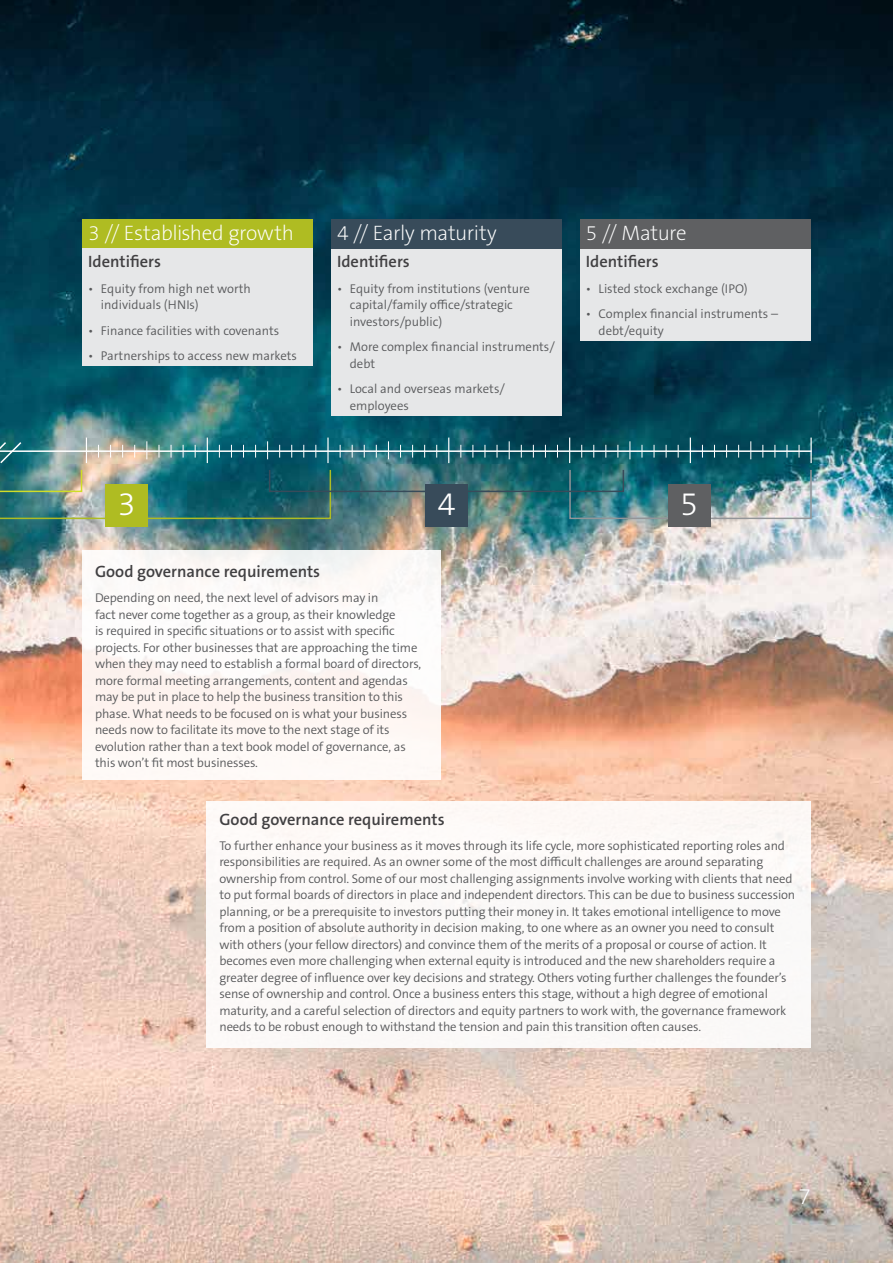
<style>
.page{position:relative;width:893px;height:1263px;background:#fff}
.page>*{position:absolute;margin:0;border:0;box-sizing:border-box;transform-origin:0 0}
.t1{font:300 33px "The Sans B W3";color:#fff}
.t2{font:200 22.5px "The Sans B W2";color:#fff}
.t3{font:200 21px "The Sans B W2";letter-spacing:-.02em;color:#fff}
.t4{font:600 16.5px "The Sans B W6";color:#414042}
.t5{font:300 12.75px/16.5px "The Sans B W4";letter-spacing:-.01em;color:#58595b}
</style>
<div class="page">
<img style="left:0;top:0;width:893px;height:1263px">
<div style="left:82px;top:550px;width:359px;height:230px;background:#fef9f7"></div>
<div style="left:207px;top:801px;width:604px;height:247px;background:#fbf9f8"></div>
<div style="left:82px;top:219px;width:231px;height:30px;background:#afbc22"></div>
<div style="left:82px;top:249px;width:231px;height:117px;background:#e6e7e8"></div>
<div style="left:105px;top:484px;width:43px;height:42px;background:#afbc22"></div>
<hr style="left:86px;top:450px;width:726px;height:2px;background:#fff">
<svg style="left:750px;top:441px;width:1px;height:18px"></svg>
<svg style="left:388px;top:441px;width:1px;height:18px"></svg>
<svg style="left:569px;top:438px;width:1px;height:25px"></svg>
<svg style="left:690px;top:438px;width:1px;height:25px"></svg>
<svg style="left:509px;top:441px;width:1px;height:18px"></svg>
<svg style="left:629px;top:441px;width:1px;height:18px"></svg>
<svg style="left:448px;top:438px;width:1px;height:25px"></svg>
<hr style="left:810px;top:438px;width:2px;height:25px;background:#fff">
<svg style="left:799px;top:445px;width:1px;height:13px"></svg>
<svg style="left:436px;top:445px;width:1px;height:13px"></svg>
<svg style="left:618px;top:445px;width:1px;height:13px"></svg>
<svg style="left:738px;top:445px;width:1px;height:13px"></svg>
<svg style="left:376px;top:445px;width:1px;height:13px"></svg>
<svg style="left:678px;top:445px;width:1px;height:13px"></svg>
<svg style="left:497px;top:445px;width:1px;height:13px"></svg>
<svg style="left:787px;top:445px;width:1px;height:13px"></svg>
<svg style="left:424px;top:445px;width:1px;height:13px"></svg>
<svg style="left:605px;top:445px;width:1px;height:13px"></svg>
<svg style="left:364px;top:445px;width:1px;height:13px"></svg>
<svg style="left:666px;top:445px;width:1px;height:13px"></svg>
<svg style="left:485px;top:445px;width:1px;height:13px"></svg>
<svg style="left:775px;top:445px;width:1px;height:13px"></svg>
<svg style="left:412px;top:445px;width:1px;height:13px"></svg>
<svg style="left:593px;top:445px;width:1px;height:13px"></svg>
<svg style="left:352px;top:445px;width:1px;height:13px"></svg>
<svg style="left:533px;top:445px;width:1px;height:13px"></svg>
<svg style="left:654px;top:445px;width:1px;height:13px"></svg>
<svg style="left:473px;top:445px;width:1px;height:13px"></svg>
<svg style="left:763px;top:445px;width:1px;height:13px"></svg>
<svg style="left:581px;top:445px;width:1px;height:13px"></svg>
<svg style="left:340px;top:445px;width:1px;height:13px"></svg>
<svg style="left:521px;top:445px;width:1px;height:13px"></svg>
<svg style="left:642px;top:445px;width:1px;height:13px"></svg>
<svg style="left:461px;top:445px;width:1px;height:13px"></svg>
<div style="left:569px;top:469px;width:243px;height:50px;border:2px solid #939598"></div>
<img style="left:0;top:438px;width:331px;height:81px">
<div style="left:331px;top:219px;width:231px;height:30px;background:#384b5a"></div>
<div style="left:331px;top:249px;width:231px;height:166px;background:#e6e7e8"></div>
<div style="left:580px;top:219px;width:231px;height:30px;background:#5f6062"></div>
<div style="left:580px;top:249px;width:231px;height:91px;background:#e6e7e8"></div>
<div style="left:425px;top:484px;width:43px;height:42px;background:#384b5a"></div>
<div style="left:668px;top:484px;width:43px;height:42px;background:#5f6062"></div>
<div style="left:269px;top:469px;width:355px;height:23px;border:2px solid #384b5a"></div>
<h3 class="t3" style="left:88px;top:219px;width:207px">3 // Established growth</h3>
<p class="t4" style="left:88px;top:251px;width:74px">Identifiers</p>
<p class="t5" style="left:101px;top:280px;width:152px;text-indent:-13px">• Equity from high net worth individuals (HNIs)</p>
<p class="t5" style="left:88px;top:322px;width:193px">• Finance facilities with covenants</p>
<p class="t5" style="left:88px;top:347px;width:210px">• Partnerships to access new markets</p>
<h1 class="t1" style="left:117px;top:483px;width:20px">3</h1>
<h3 class="t3" style="left:337px;top:219px;width:161px">4 // Early maturity</h3>
<p class="t4" style="left:337px;top:251px;width:74px">Identifiers</p>
<p class="t5" style="left:350px;top:280px;width:182px;text-indent:-13px">• Equity from institutions (venture capital/family office/strategic investors/public)</p>
<p class="t5" style="left:350px;top:338px;width:207px;text-indent:-13px">• More complex financial instruments/ debt</p>
<p class="t5" style="left:350px;top:380px;width:157px;text-indent:-13px">• Local and overseas markets/ employees</p>
<h3 class="t3" style="left:586px;top:219px;width:102px">5 // Mature</h3>
<p class="t4" style="left:586px;top:251px;width:74px">Identifiers</p>
<p class="t5" style="left:586px;top:280px;width:163px">• Listed stock exchange (IPO)</p>
<p class="t5" style="left:599px;top:305px;width:181px;text-indent:-13px">• Complex financial instruments – debt/equity</p>
<h1 class="t1" style="left:437px;top:483px;width:20px">4</h1>
<h1 class="t1" style="left:680px;top:483px;width:20px">5</h1>
<p class="t4" style="left:95px;top:561px;width:227px">Good governance requirements</p>
<p class="t5" style="left:95px;top:590px;width:328px">Depending on need, the next level of advisors may in<br>fact never come together as a group, as their knowledge<br>is required in specific situations or to assist with specific projects. For other businesses that are approaching the time when they may need to establish a formal board of directors, more formal meeting arrangements, content and agendas may be put in place to help the business transition to this phase. What needs to be focused on is what your business needs now to facilitate its move to the next stage of its evolution rather than a text book model of governance, as this won’t fit most businesses.</p>
<p class="t4" style="left:219px;top:809px;width:227px">Good governance requirements</p>
<p class="t5" style="left:219px;top:837px;width:577px">To further enhance your business as it moves through its life cycle, more sophisticated reporting roles and responsibilities are required. As an owner some of the most difficult challenges are around separating ownership from control. Some of our most challenging assignments involve working with clients that need to put formal boards of directors in place and independent directors. This can be due to business succession planning, or be a prerequisite to investors putting their money in. It takes emotional intelligence to move from a position of absolute authority in decision making, to one where as an owner you need to consult with others (your fellow directors) and convince them of the merits of a proposal or course of action. It becomes even more challenging when external equity is introduced and the new shareholders require a greater degree of influence over key decisions and strategy. Others voting further challenges the founder’s sense of ownership and control. Once a business enters this stage, without a high degree of emotional maturity, and a careful selection of directors and equity partners to work with, the governance framework needs to be robust enough to withstand the tension and pain this transition often causes.</p>
<h2 class="t2" style="left:798px;top:1182px;width:14px">7</h2>
</div>
